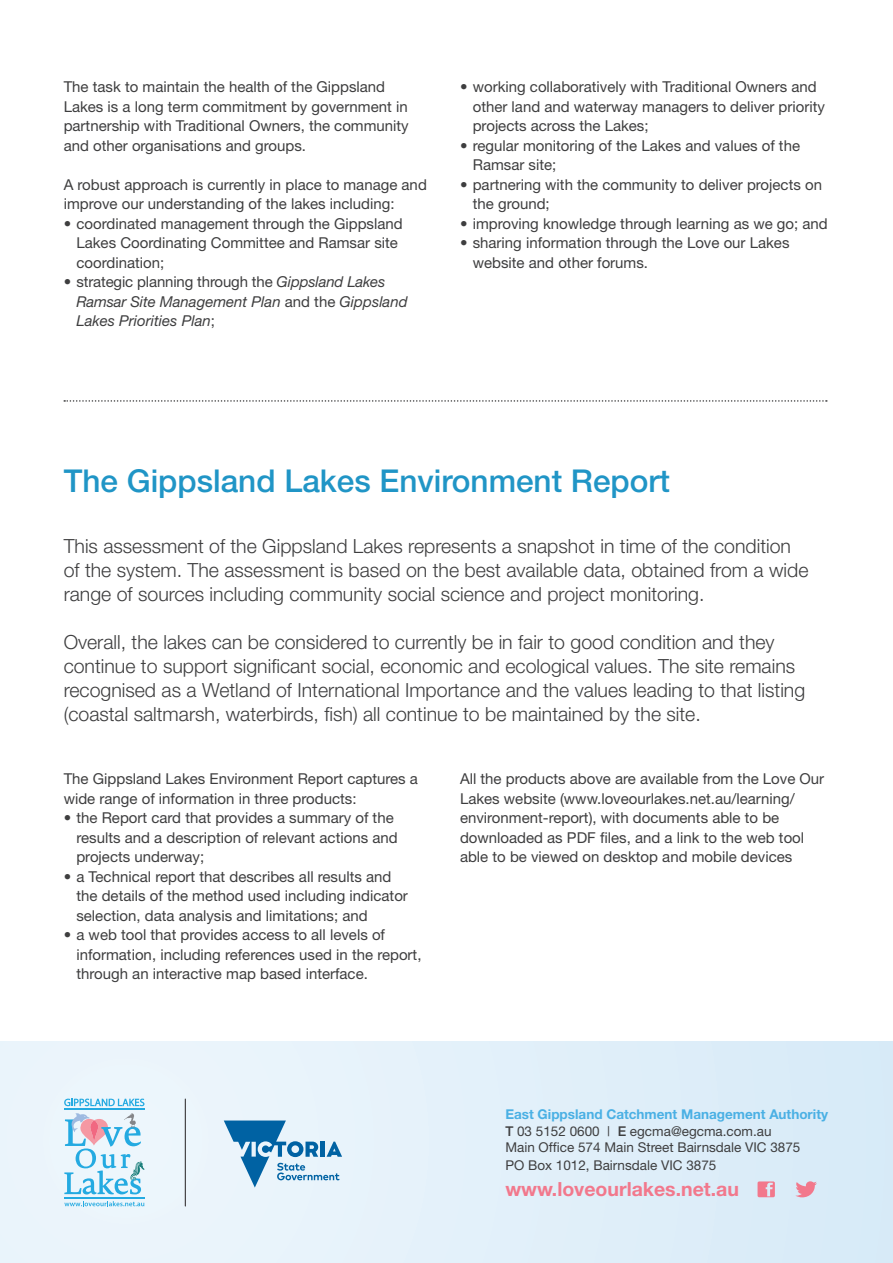
<style>
.page{position:relative;width:893px;height:1263px;background:#fff}
.page>*{position:absolute;margin:0;border:0;box-sizing:border-box;transform-origin:0 0}
.t1{font:500 31.5px "Helvetica Neue";color:#2095c6}
.t2{font:300 19.5px/24px "Helvetica Neue";color:#3e3e3f}
.t3{font:700 19.5px "Helvetica Neue";color:#f2788c}
.t4{font:15px/19.5px "Helvetica Neue";color:#3e3e3f}
.t5{font:italic 15px/19.5px "Helvetica Neue";color:#3e3e3f}
.t6{font:13.5px/16.5px "Helvetica Neue";color:#3e3e3f}
.s1{font-style:normal}
.s2{font-weight:700;color:#4ab0e4}
.s3{font-weight:500}
</style>
<div class="page">
<div style="left:0;top:1042px;width:893px;height:221px;background:#e3f1fa"></div>
<svg style="left:224px;top:1120px;width:118px;height:67px"></svg>
<hr style="left:185px;top:1099px;width:1px;height:107px;background:#231f20">
<svg style="left:64px;top:1201px;width:80px;height:5px"></svg>
<hr style="left:64px;top:1108px;width:80px;height:2px;background:#24aae1">
<hr style="left:64px;top:1197px;width:80px;height:1px;background:#24aae1">
<svg style="left:64px;top:1098px;width:80px;height:8px"></svg>
<svg style="left:64px;top:1113px;width:81px;height:81px"></svg>
<svg style="left:795px;top:1181px;width:22px;height:16px"></svg>
<svg style="left:757px;top:1181px;width:18px;height:16px"></svg>
<svg style="left:64px;top:400px;width:763px;height:2px"></svg>
<p class="t4" style="left:64px;top:77px;width:347px">The task to maintain the health of the Gippsland Lakes is a long term commitment by government in partnership with Traditional Owners, the community and other organisations and groups.</p>
<p class="t4" style="left:64px;top:174px;width:365px">A robust approach is currently in place to manage and improve our understanding of the lakes including:</p>
<p class="t4" style="left:76px;top:213px;width:328px;text-indent:-13px">• coordinated management through the Gippsland<br>Lakes Coordinating Committee and Ramsar site coordination;</p>
<p class="t5" style="left:76px;top:272px;width:333px;text-indent:-13px"><span class="s1">• strategic planning through the</span> Gippsland Lakes<br>Ramsar Site Management Plan <span class="s1">and the</span> Gippsland<br>Lakes Priorities Plan<span class="s1">;</span></p>
<p class="t4" style="left:473px;top:77px;width:354px;text-indent:-13px">• working collaboratively with Traditional Owners and other land and waterway managers to deliver priority projects across the Lakes;</p>
<p class="t4" style="left:473px;top:135px;width:329px;text-indent:-13px">• regular monitoring of the Lakes and values of the<br>Ramsar site;</p>
<p class="t4" style="left:473px;top:174px;width:351px;text-indent:-13px">• partnering with the community to deliver projects on the ground;</p>
<p class="t4" style="left:460px;top:213px;width:369px">• improving knowledge through learning as we go; and</p>
<p class="t4" style="left:473px;top:233px;width:318px;text-indent:-13px">• sharing information through the Love our Lakes website and other forums.</p>
<h1 class="t1" style="left:64px;top:462px;width:608px">The Gippsland Lakes Environment Report</h1>
<p class="t2" style="left:64px;top:534px;width:746px">This assessment of the Gippsland Lakes represents a snapshot in time of the condition of the system. The assessment is based on the best available data, obtained from a wide range of sources including community social science and project monitoring.</p>
<p class="t2" style="left:64px;top:630px;width:743px">Overall, the lakes can be considered to currently be in fair to good condition and they continue to support significant social, economic and ecological values. The site remains recognised as a Wetland of International Importance and the values leading to that listing (coastal saltmarsh, waterbirds, fish) all continue to be maintained by the site.</p>
<p class="t4" style="left:64px;top:769px;width:356px">The Gippsland Lakes Environment Report captures a wide range of information in three products:</p>
<p class="t4" style="left:76px;top:808px;width:323px;text-indent:-13px">• the Report card that provides a summary of the results and a description of relevant actions and projects underway;</p>
<p class="t4" style="left:76px;top:866px;width:333px;text-indent:-13px">• a Technical report that describes all results and the details of the method used including indicator selection, data analysis and limitations; and</p>
<p class="t4" style="left:76px;top:925px;width:347px;text-indent:-13px">• a web tool that provides access to all levels of information, including references used in the report, through an interactive map based interface.</p>
<p class="t4" style="left:460px;top:769px;width:366px">All the products above are available from the Love Our Lakes website (www.loveourlakes.net.au/learning/ environment-report), with documents able to be downloaded as PDF files, and a link to the web tool able to be viewed on desktop and mobile devices</p>
<p class="t6" style="left:505px;top:1106px;width:324px"><span class="s2">East Gippsland Catchment Management Authority<br></span><span class="s3">T</span> 03 5152 0600 | <span class="s3">E</span> egcma@egcma.com.au<br>Main Office 574 Main Street Bairnsdale VIC 3875</p>
<p class="t6" style="left:505px;top:1157px;width:213px">PO Box 1012, Bairnsdale VIC 3875</p>
<h2 class="t3" style="left:505px;top:1176px;width:235px">www.loveourlakes.net.au</h2>
</div>
